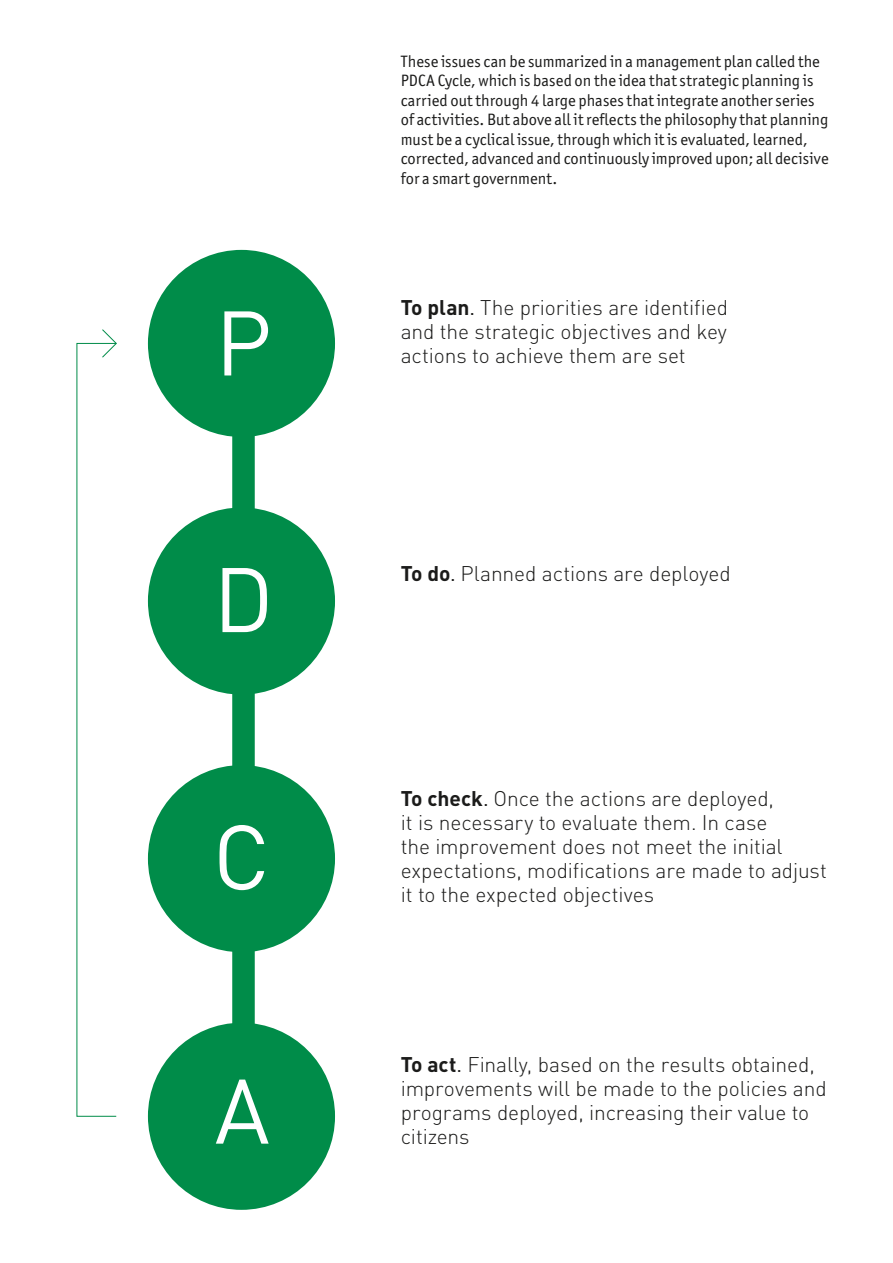
<style>
.page{position:relative;width:893px;height:1263px;background:#fff}
.page>*{position:absolute;margin:0;border:0;box-sizing:border-box;transform-origin:0 0}
.Text_destacat{font:90px "DIN Pro";color:#fff}
.Text_despieces{font:300 21px/24px "DIN Pro";letter-spacing:-.005em;color:#1b1b1a}
.Text_seguit{font:16.5px/19.5px "Officina San ITC";letter-spacing:.005em;color:#1b1b1a}
.s1{font-weight:700}
.s2{font-weight:400}
</style>
<div class="page">
<div style="left:232px;top:343px;width:23px;height:773px;background:#008c49"></div>
<div style="left:148px;top:250px;width:187px;height:187px;background:#008c49;border-radius:50%"></div>
<div style="left:148px;top:507px;width:187px;height:188px;background:#008c49;border-radius:50%"></div>
<div style="left:148px;top:765px;width:187px;height:187px;background:#008c49;border-radius:50%"></div>
<div style="left:148px;top:1023px;width:187px;height:187px;background:#008c49;border-radius:50%"></div>
<svg style="left:101px;top:329px;width:16px;height:29px"></svg>
<p class="Text_destacat" style="left:215px;top:272px;width:58px">P</p>
<p class="Text_destacat" style="left:213px;top:529px;width:62px">D</p>
<p class="Text_destacat" style="left:213px;top:786px;width:59px">C</p>
<p class="Text_destacat" style="left:215px;top:1040px;width:56px">A</p>
<p class="Text_seguit" style="left:401px;top:51px;width:429px">These issues can be summarized in a management plan called the PDCA Cycle, which is based on the idea that strategic planning is carried out through 4 large phases that integrate another series of activities. But above all it reflects the philosophy that planning must be a cyclical issue, through which it is evaluated, learned, corrected, advanced and continuously improved upon; all decisive for a smart government.</p>
<p class="Text_despieces" style="left:401px;top:294px;width:329px;text-align:justify"><span class="s1">To plan</span><span class="s2">.</span> The priorities are identified and the strategic objectives and key actions to achieve them are set</p>
<p class="Text_despieces" style="left:401px;top:559px;width:331px"><span class="s1">To do</span><span class="s2">.</span> Planned actions are deployed</p>
<p class="Text_despieces" style="left:401px;top:784px;width:428px"><span class="s1">To check</span><span class="s2">.</span> Once the actions are deployed,<br>it is necessary to evaluate them. In case<br>the improvement does not meet the initial expectations, modifications are made to adjust it to the expected objectives</p>
<p class="Text_despieces" style="left:401px;top:1050px;width:427px"><span class="s1">To act</span><span class="s2">.</span> Finally, based on the results obtained, improvements will be made to the policies and programs deployed, increasing their value to citizens</p>
</div>
